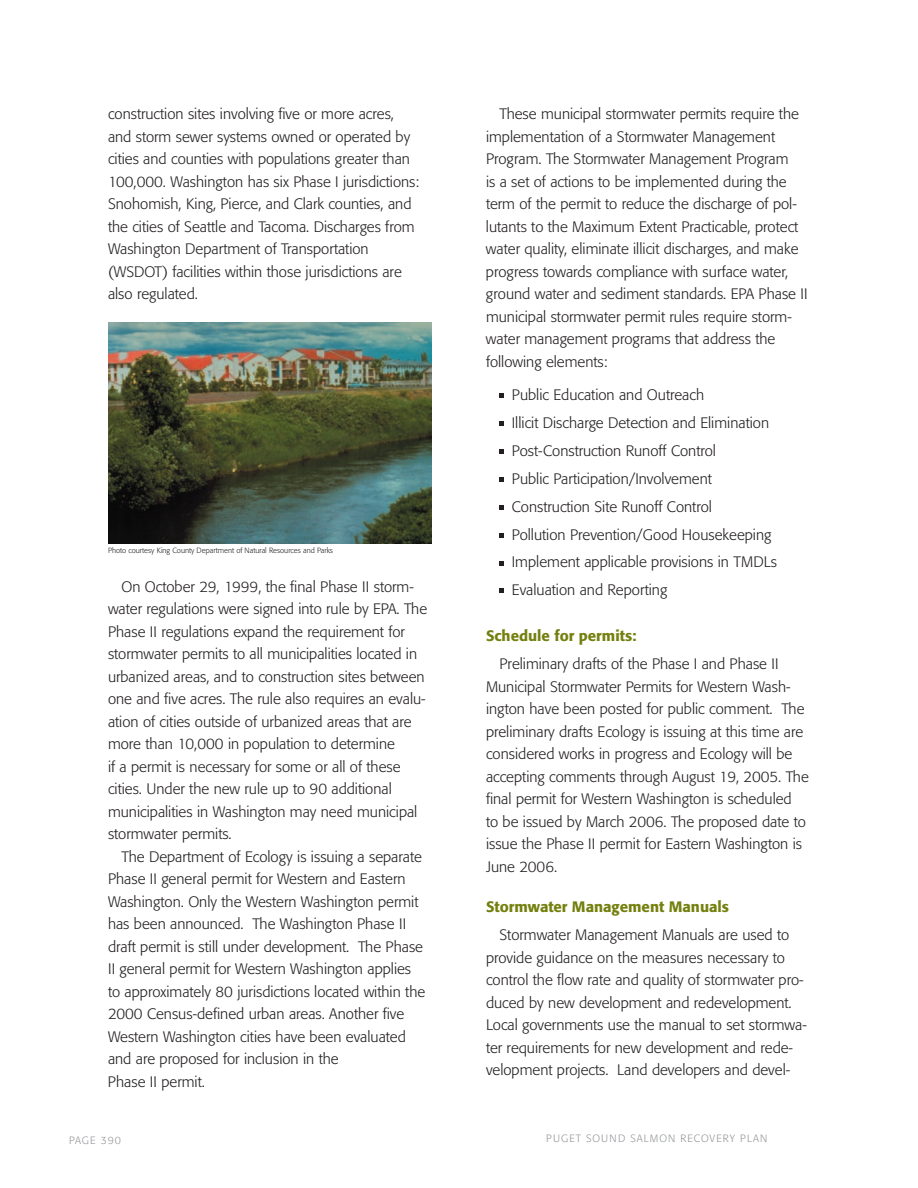
<style>
.page{position:relative;width:918px;height:1188px;background:#fff}
.page>*{position:absolute;margin:0;border:0;box-sizing:border-box;transform-origin:0 0}
.t1{font:300 15px/22.5px "Formata";color:#231f20}
.t2{font:500 15px "Formata";color:#74800e}
.t3{font:300 10.5px "Formata";letter-spacing:.1em;color:#939598}
.t4{font:300 7.5px "Formata";color:#231f20}
</style>
<div class="page">
<svg style="left:499px;top:394px;width:4px;height:4px"></svg>
<svg style="left:499px;top:422px;width:4px;height:4px"></svg>
<svg style="left:499px;top:449px;width:4px;height:5px"></svg>
<svg style="left:499px;top:477px;width:4px;height:4px"></svg>
<svg style="left:499px;top:505px;width:4px;height:4px"></svg>
<svg style="left:499px;top:533px;width:4px;height:4px"></svg>
<svg style="left:499px;top:561px;width:4px;height:4px"></svg>
<svg style="left:499px;top:589px;width:4px;height:4px"></svg>
<img style="left:108px;top:323px;width:324px;height:221px">
<p class="t1" style="left:108px;top:103px;width:313px">construction sites involving five or more acres, and storm sewer systems owned or operated by cities and counties with populations greater than 100,000. Washington has six Phase I jurisdictions:<br>Snohomish, King, Pierce, and Clark counties, and the cities of Seattle and Tacoma. Discharges from Washington Department of Transportation (WSDOT) facilities within those jurisdictions are also regulated.</p>
<p class="t4" style="left:108px;top:546px;width:227px">Photo courtesy King County Department of Natural Resources and Parks</p>
<p class="t1" style="left:108px;top:575px;width:321px;text-indent:14px">On October 29, 1999, the final Phase II storm&shy;water regulations were signed into rule by EPA. The Phase II regulations expand the requirement for stormwater permits to all municipalities located in urbanized areas, and to construction sites between one and five acres. The rule also requires an evalu&shy;ation of cities outside of urbanized areas that are more than 10,000 in population to determine<br>if a permit is necessary for some or all of these cities. Under the new rule up to 90 additional municipalities in Washington may need municipal stormwater permits.</p>
<p class="t1" style="left:108px;top:845px;width:319px;text-indent:14px">The Department of Ecology is issuing a separate Phase II general permit for Western and Eastern Washington. Only the Western Washington permit has been announced. The Washington Phase II draft permit is still under development. The Phase II general permit for Western Washington applies to approximately 80 jurisdictions located within the 2000 Census-defined urban areas. Another five Western Washington cities have been evaluated and are proposed for inclusion in the<br>Phase II permit.</p>
<p class="t1" style="left:486px;top:103px;width:323px;text-indent:14px">These municipal stormwater permits require the implementation of a Stormwater Management Program. The Stormwater Management Program<br>is a set of actions to be implemented during the term of the permit to reduce the discharge of pol&shy;lutants to the Maximum Extent Practicable, protect water quality, eliminate illicit discharges, and make progress towards compliance with surface water, ground water and sediment standards. EPA Phase II municipal stormwater permit rules require storm&shy;water management programs that address the following elements:</p>
<p class="t1" style="left:512px;top:381px;width:267px;line-height:27.9px">Public Education and Outreach<br>Illicit Discharge Detection and Elimination Post-Construction Runoff Control<br>Public Participation/Involvement Construction Site Runoff Control<br>Pollution Prevention/Good Housekeeping Implement applicable provisions in TMDLs Evaluation and Reporting</p>
<p class="t2" style="left:486px;top:627px;width:152px">Schedule for permits:</p>
<p class="t1" style="left:486px;top:653px;width:324px;text-indent:14px">Preliminary drafts of the Phase I and Phase II Municipal Stormwater Permits for Western Wash&shy;ington have been posted for public comment. The preliminary drafts Ecology is issuing at this time are considered works in progress and Ecology will be accepting comments through August 19, 2005. The final permit for Western Washington is scheduled<br>to be issued by March 2006. The proposed date to issue the Phase II permit for Eastern Washington is June 2006.</p>
<p class="t2" style="left:486px;top:898px;width:245px">Stormwater Management Manuals</p>
<p class="t1" style="left:486px;top:924px;width:322px;text-indent:14px">Stormwater Management Manuals are used to provide guidance on the measures necessary to control the flow rate and quality of stormwater pro&shy;duced by new development and redevelopment.<br>Local governments use the manual to set stormwa&shy;ter requirements for new development and rede&shy;velopment projects. Land developers and devel-</p>
<p class="t3" style="left:69px;top:1134px;width:53px">PAGE 390</p>
<p class="t3" style="left:546px;top:1132px;width:223px">PUGET SOUND SALMON RECOVERY PLAN</p>
</div>
